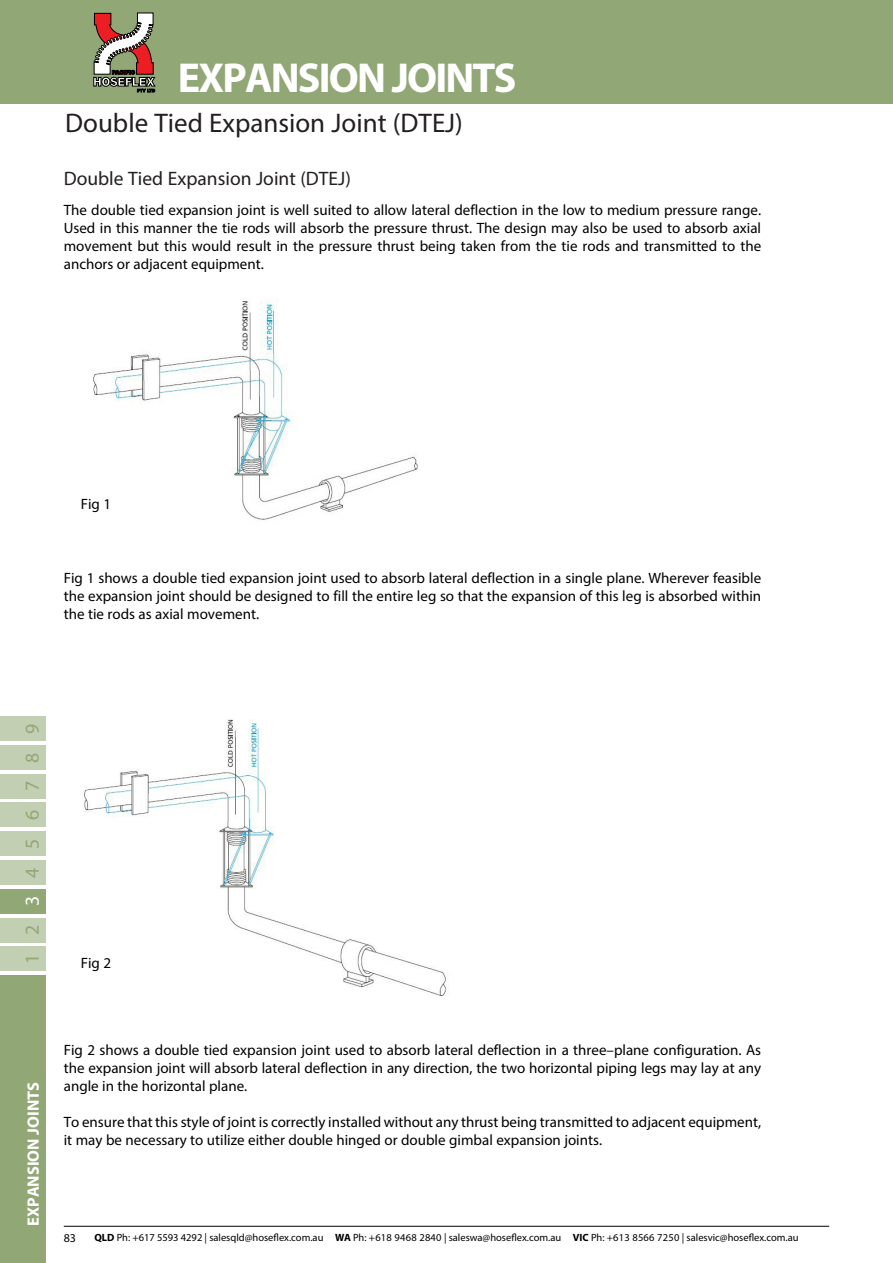
<style>
.page{position:relative;width:893px;height:1263px;background:#fff}
.page>*{position:absolute;margin:0;border:0;box-sizing:border-box;transform-origin:0 0}
.t1{font:700 42px "Myriad Pro";letter-spacing:-.045em;color:#fff}
.t2{font:27px "Myriad Pro";color:#231f20}
.t3{font:19.8px "Myriad Pro";letter-spacing:.94em;color:#91a776}
.t4{font:19.5px "Myriad Pro";color:#231f20}
.t5{font:700 16.5px "Myriad Pro";color:#fff}
.t6{font:15px/18px "Myriad Pro";color:#000;text-align:justify}
.t7{font:12px "Myriad Pro";color:#000}
.t8{font:10.5px "Myriad Pro";color:#000}
.s1{color:#fff}
.s2{font-weight:700}
</style>
<div class="page">
<div style="left:0;top:0;width:893px;height:104px;background:#91a776"></div>
<div style="left:0;top:947px;width:46px;height:24px;background:#c2cfb2"></div>
<div style="left:0;top:889px;width:46px;height:24px;background:#91a776"></div>
<div style="left:0;top:918px;width:46px;height:24px;background:#c2cfb2"></div>
<div style="left:0;top:832px;width:46px;height:24px;background:#c2cfb2"></div>
<div style="left:0;top:860px;width:46px;height:24px;background:#c2cfb2"></div>
<div style="left:0;top:774px;width:46px;height:24px;background:#c2cfb2"></div>
<div style="left:0;top:803px;width:46px;height:24px;background:#c2cfb2"></div>
<div style="left:0;top:746px;width:46px;height:24px;background:#c2cfb2"></div>
<div style="left:0;top:717px;width:46px;height:24px;background:#c2cfb2"></div>
<hr style="left:64px;top:1226px;width:765px;height:1px;background:#000">
<div style="left:0;top:976px;width:46px;height:287px;background:#91a776"></div>
<svg style="left:94px;top:13px;width:61px;height:79px"></svg>
<img style="left:93px;top:300px;width:325px;height:220px">
<img style="left:84px;top:719px;width:362px;height:278px">
<h1 class="t1" style="left:178px;top:51px;width:340px">EXPANSION JOINTS</h1>
<h2 class="t2" style="left:65px;top:106px;width:399px">Double Tied Expansion Joint (DTEJ)</h2>
<h3 class="t4" style="left:64px;top:166px;width:289px">Double Tied Expansion Joint (DTEJ)</h3>
<p class="t6" style="left:64px;top:200px;width:699px">The double tied expansion joint is well suited to allow lateral deflection in the low to medium pressure range.<br>Used in this manner the tie rods will absorb the pressure thrust. The design may also be used to absorb axial movement but this would result in the pressure thrust being taken from the tie rods and transmitted to the anchors or adjacent equipment.</p>
<p class="t6" style="left:81px;top:494px;width:32px">Fig 1</p>
<p class="t6" style="left:64px;top:569px;width:699px">Fig 1 shows a double tied expansion joint used to absorb lateral deflection in a single plane. Wherever feasible the expansion joint should be designed to fill the entire leg so that the expansion of this leg is absorbed within the tie rods as axial movement.</p>
<h3 class="t3" style="left:20px;top:964px;width:242px;rotate:-90deg">12<span class="s1">3</span>456789</h3>
<p class="t6" style="left:81px;top:954px;width:32px">Fig 2</p>
<p class="t5" style="left:22px;top:1226px;width:145px;rotate:-90deg">EXPANSION JOINTS</p>
<p class="t6" style="left:64px;top:1041px;width:699px">Fig 2 shows a double tied expansion joint used to absorb lateral deflection in a three–plane configuration. As the expansion joint will absorb lateral deflection in any direction, the two horizontal piping legs may lay at any angle in the horizontal plane.</p>
<p class="t6" style="left:64px;top:1113px;width:699px">To ensure that this style of joint is correctly installed without any thrust being transmitted to adjacent equipment, it may be necessary to utilize either double hinged or double gimbal expansion joints.</p>
<p class="t7" style="left:64px;top:1230px;width:14px">83</p>
<p class="t8" style="left:94px;top:1231px;width:706px"><span class="s2">QLD</span> Ph: +617 5593 4292 | salesqld@hoseflex.com.au <span class="s2">WA</span> Ph: +618 9468 2840 | saleswa@hoseflex.com.au <span class="s2">VIC</span> Ph: +613 8566 7250 | salesvic@hoseflex.com.au</p>
</div>
